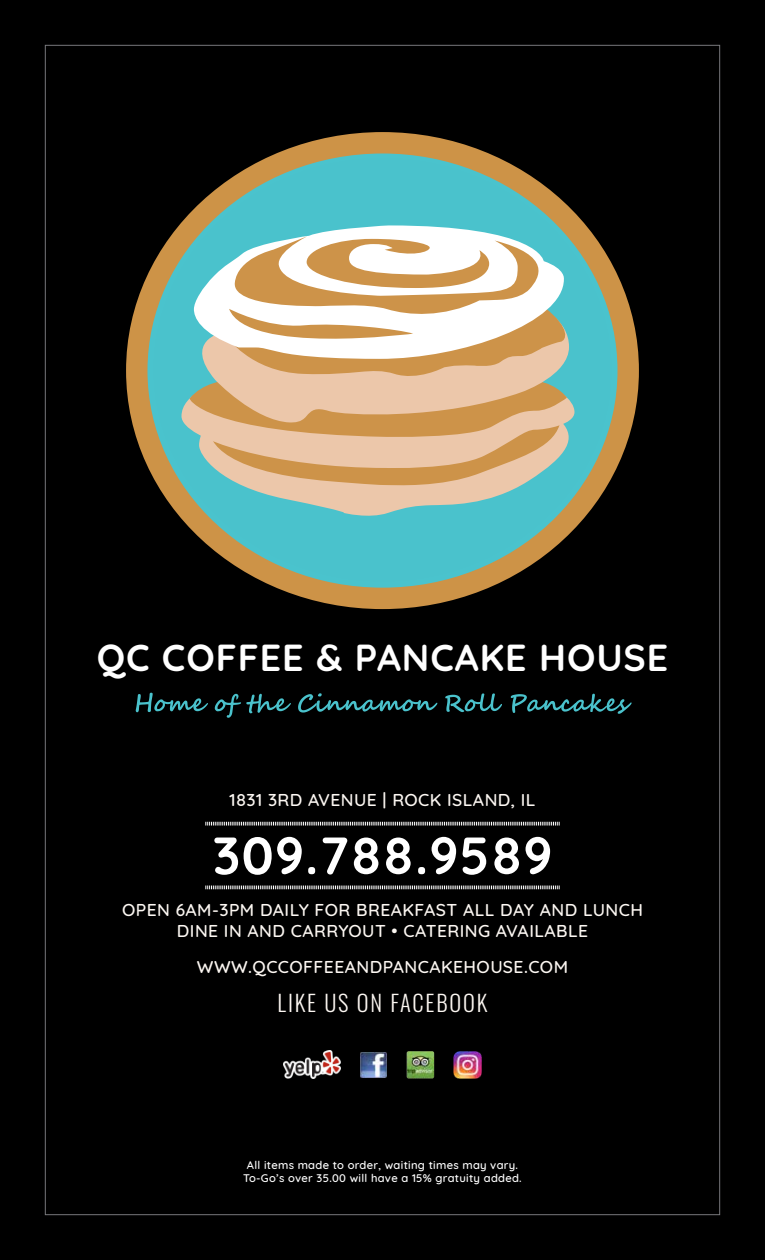
<style>
.page{position:relative;width:765px;height:1260px;background:#000}
.page>*{position:absolute;margin:0;border:0;box-sizing:border-box;transform-origin:0 0}
.t1{font:700 52.5px "Quicksand";letter-spacing:.025em;color:#fff}
.t2{font:700 37.5px "Quicksand";letter-spacing:.025em;color:#fff}
.t3{font:300 22.5px "Oswald";letter-spacing:.08em;color:#fcf7f2}
.t4{font:500 17.5px/21px "Quicksand";letter-spacing:.025em;color:#fcf7f2;text-align:center}
.t5{font:500 11.25px/13.5px "Quicksand";letter-spacing:.025em;color:#fff;text-align:center}
</style>
<div class="page">
<svg style="left:205px;top:886px;width:355px;height:3px"></svg>
<svg style="left:205px;top:822px;width:355px;height:4px"></svg>
<img style="left:284px;top:1051px;width:57px;height:28px">
<img style="left:360px;top:1052px;width:27px;height:26px">
<img style="left:407px;top:1051px;width:27px;height:28px">
<img style="left:453px;top:1051px;width:28px;height:28px">
<svg style="left:136px;top:693px;width:72px;height:19px"></svg>
<svg style="left:215px;top:694px;width:76px;height:24px"></svg>
<svg style="left:298px;top:693px;width:139px;height:20px"></svg>
<svg style="left:445px;top:693px;width:57px;height:19px"></svg>
<svg style="left:511px;top:694px;width:121px;height:20px"></svg>
<svg style="left:137px;top:143px;width:491px;height:455px;background:#96a67e"></svg>
<div style="left:126px;top:132px;width:513px;height:477px;border:21px solid #cd9347;border-radius:50%"></div>
<svg style="left:144px;top:232px;width:50px;height:151px;fill:#cd9347"></svg>
<div style="left:154px;top:158px;width:457px;height:423px;background:#4ac2cc;border-radius:50%"></div>
<svg style="left:199px;top:481px;width:378px;height:38px"></svg>
<svg style="left:194px;top:225px;width:372px;height:11px"></svg>
<svg style="left:181px;top:236px;width:395px;height:264px;background:#d1c3a4"></svg>
<h2 class="t2" style="left:97px;top:627px;width:573px">QC COFFEE &amp; PANCAKE HOUSE</h2>
<p class="t4" style="left:229px;top:787px;width:308px">1831 3RD AVENUE | ROCK ISLAND, IL</p>
<h1 class="t1" style="left:213px;top:812px;width:341px">309.788.9589</h1>
<p class="t4" style="left:122px;top:898px;width:522px">OPEN 6AM-3PM DAILY FOR BREAKFAST ALL DAY AND LUNCH<br>DINE IN AND CARRYOUT • CATERING AVAILABLE</p>
<p class="t4" style="left:197px;top:955px;width:373px">WWW.QCCOFFEEANDPANCAKEHOUSE.COM</p>
<p class="t3" style="left:278px;top:983px;width:211px">LIKE US ON FACEBOOK</p>
<p class="t5" style="left:243px;top:1157px;width:280px">All items made to order, waiting times may vary.<br>To-Go’s over 35.00 will have a 15% gratuity added.</p>
</div>
